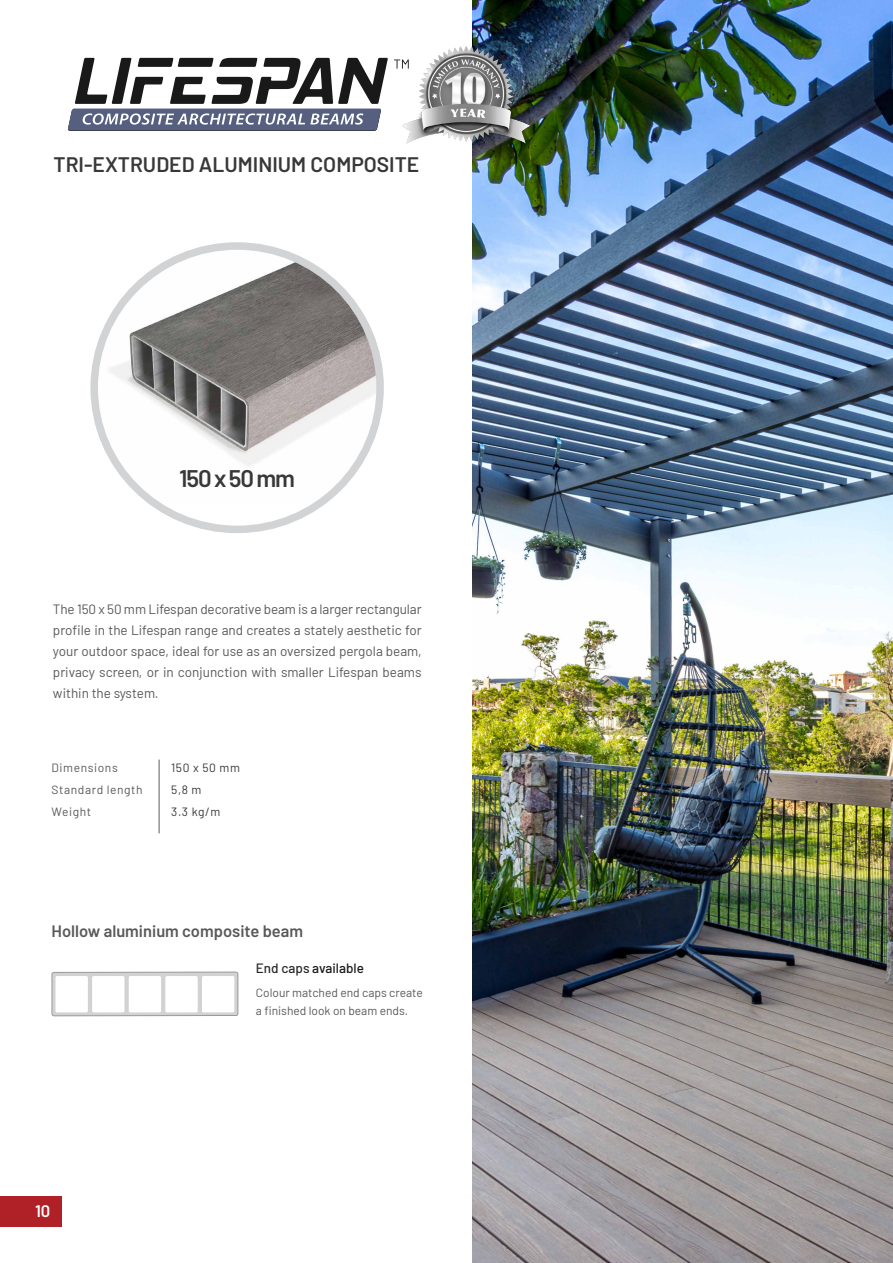
<style>
.page{position:relative;width:893px;height:1263px;background:#fff}
.page>*{position:absolute;margin:0;border:0;box-sizing:border-box;transform-origin:0 0}
.t1{font:600 24px "Barlow";letter-spacing:-.05em;color:#383838}
.t2{font:600 21px "Barlow";color:#383838}
.t3{font:600 16.65px "Barlow";color:#fff}
.t4{font:600 16.5px "Barlow";color:#58595b}
.t5{font:13.5px/21px "Barlow";color:#58595b;text-align:justify}
.t6{font:500 13.5px "Barlow";color:#191919}
.t7{font:12px/18px "Barlow";color:#58595b}
.t8{font:12px/22px "Barlow";letter-spacing:.05em;color:#58595b}
.t9{font:12px/22px "Barlow";letter-spacing:.05em;color:#383838}
.s1{color:#2a2929}
</style>
<div class="page">
<img style="left:472px;top:0;width:421px;height:1263px">
<div style="left:0;top:1196px;width:62px;height:30px;background:#af2027"></div>
<img style="left:402px;top:44px;width:127px;height:101px">
<hr style="left:159px;top:760px;width:1px;height:73px;background:#58595b">
<img style="left:99px;top:246px;width:281px;height:257px">
<div style="left:90px;top:242px;width:294px;height:291px;border:8px solid #d1d3d4;border-radius:50%"></div>
<svg style="left:52px;top:972px;width:186px;height:44px"></svg>
<svg style="left:68px;top:58px;width:320px;height:73px"></svg>
<svg style="left:394px;top:60px;width:15px;height:9px"></svg>
<h2 class="t2" style="left:54px;top:149px;width:367px">TRI-EXTRUDED ALUMINIUM COMPOSITE</h2>
<h1 class="t1" style="left:179px;top:460px;width:117px">150 x 50 mm</h1>
<p class="t5" style="left:53px;top:597px;width:370px">The 150 x 50 mm Lifespan decorative beam is a larger rectangular profile in the Lifespan range and creates a stately aesthetic for your outdoor space, ideal for use as an oversized pergola beam, privacy screen, or in conjunction with smaller Lifespan beams within the system.</p>
<p class="t8" style="left:52px;top:756px;width:93px">Dimensions<br>Standard length<br>Weight</p>
<p class="t9" style="left:171px;top:756px;width:70px">150 x 50 mm<br>5,8 m<br>3.3 kg/m</p>
<p class="t4" style="left:52px;top:919px;width:253px">Hollow aluminium composite beam</p>
<p class="t6" style="left:256px;top:958px;width:110px"><span class="s1">End caps</span> available</p>
<p class="t3" style="left:35px;top:1198px;width:17px">10</p>
<p class="t7" style="left:256px;top:982px;width:168px">Colour matched end caps create a finished look on beam ends.</p>
</div>
